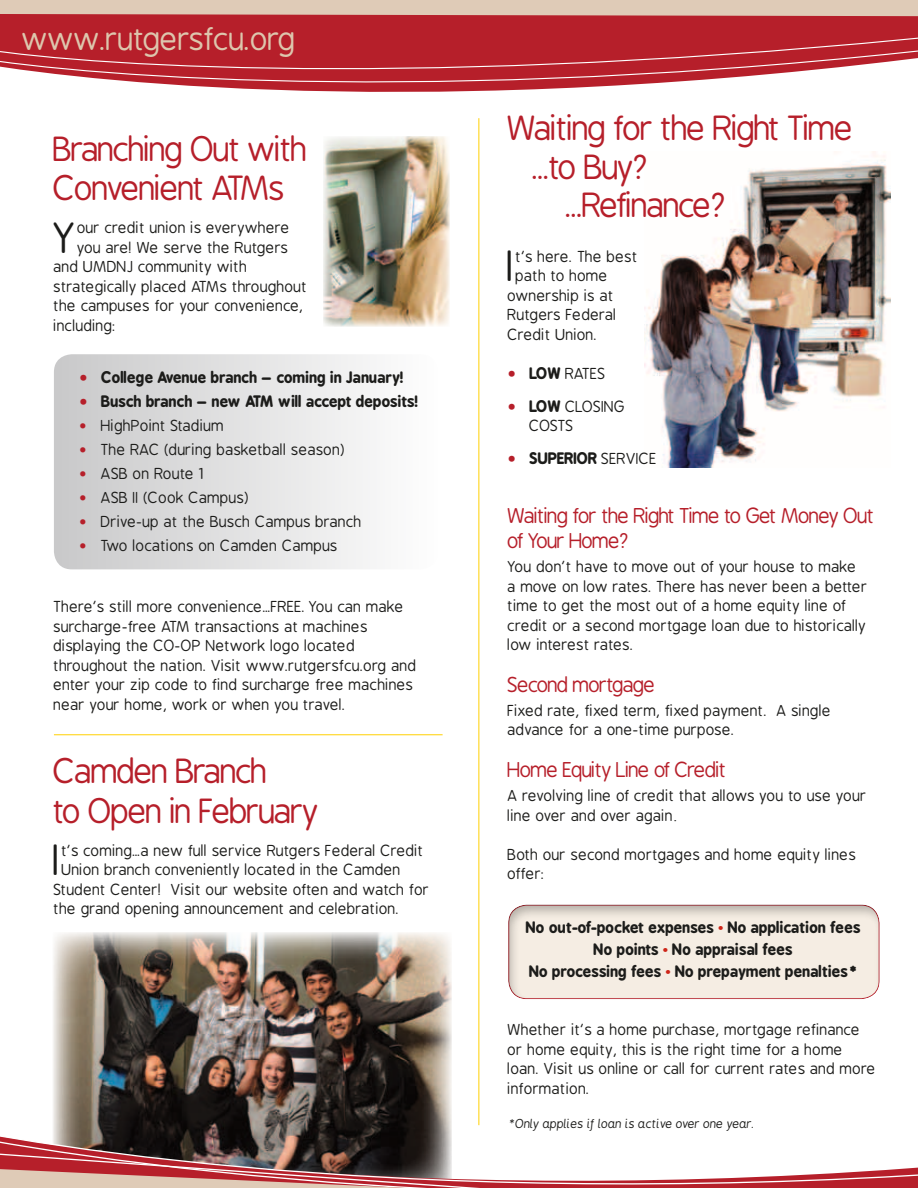
<style>
.page{position:relative;width:918px;height:1188px;background:#fff}
.page>*{position:absolute;margin:0;border:0;box-sizing:border-box;transform-origin:0 0}
.t1{font:41.25px "B Preplay";color:#1c1c1a}
.t2{font:33px/39.8px "B Preplay";letter-spacing:-.06em;color:#b61f2a}
.t3{font:30.9px "B Preplay";letter-spacing:-.03em;color:#ddc6ad}
.t4{font:20.25px/25.5px "B Preplay";letter-spacing:-.06em;color:#b61f2a}
.t5{font:15px/19.5px "B Preplay";color:#1c1c1a}
.t6{font:700 15px/21.8px "B Preplay";color:#1c1c1a;text-align:center}
.t7{font:15px/19.5px "B Preplay";letter-spacing:-.025em;color:#1c1c1a}
.t8{font:italic 12px "B Preplay";color:#1c1c1a}
.s1{color:#b61f2a}
.s2{font-weight:700;color:#b61f2a}
.s3{font-weight:700}
.s4{font-weight:400}
.s5{font-family:"Times New Roman"}
.s6{font-family:"Times New Roman";color:#ce2518}
</style>
<div class="page">
<img style="left:53px;top:932px;width:399px;height:114px">
<svg style="left:0;top:34px;width:918px;height:58px"></svg>
<svg style="left:0;top:0;width:918px;height:34px;background:#c86b68"></svg>
<img style="left:53px;top:1046px;width:427px;height:12px">
<img style="left:0;top:1058px;width:480px;height:88px">
<svg style="left:0;top:1146px;width:918px;height:42px"></svg>
<hr style="left:478px;top:118px;width:1px;height:1007px;background:#ffd000">
<hr style="left:54px;top:734px;width:389px;height:1px;background:#ffd000">
<div style="left:54px;top:354px;width:384px;height:215px;background:linear-gradient(to right,#c8c8c9,#fefefe);border-radius:18px"></div>
<img style="left:323px;top:136px;width:127px;height:190px">
<div style="left:508px;top:902px;width:373px;height:98px;background:#1c1c1a;opacity:.3"></div>
<img style="left:644px;top:151px;width:247px;height:316px">
<h3 class="t3" style="left:22px;top:22px;width:276px">www.rutgersfcu.org</h3>
<h2 class="t2" style="left:54px;top:130px;width:257px">Branching Out with<br>Convenient ATMs</h2>
<h1 class="t1" style="left:54px;top:216px;width:25px">Y</h1>
<p class="t5" style="left:77px;top:219px;width:214px">our credit union is everywhere</p>
<p class="t5" style="left:77px;top:238px;width:213px">you are! We serve the Rutgers</p>
<p class="t5" style="left:54px;top:258px;width:195px">and UMDNJ community with</p>
<p class="t5" style="left:54px;top:277px;width:255px">strategically placed ATMs throughout</p>
<p class="t5" style="left:54px;top:297px;width:252px">the campuses for your convenience,</p>
<p class="t5" style="left:54px;top:316px;width:64px">including:</p>
<p class="t6" style="left:80px;top:366px;width:325px"><span class="s1">•</span> College Avenue branch – coming in January!</p>
<p class="t6" style="left:80px;top:390px;width:340px"><span class="s1">•</span> Busch branch – new ATM will accept deposits!</p>
<p class="t5" style="left:80px;top:416px;width:146px"><span class="s1">•</span> HighPoint Stadium</p>
<p class="t5" style="left:80px;top:440px;width:267px"><span class="s1">•</span> The RAC (during basketball season)</p>
<p class="t5" style="left:80px;top:464px;width:127px"><span class="s1">•</span> ASB on Route 1</p>
<p class="t5" style="left:80px;top:488px;width:171px"><span class="s1">•</span> ASB II (Cook Campus)</p>
<p class="t5" style="left:80px;top:512px;width:284px"><span class="s1">•</span> Drive-up at the Busch Campus branch</p>
<p class="t5" style="left:80px;top:536px;width:260px"><span class="s1">•</span> Two locations on Camden Campus</p>
<p class="t5" style="left:54px;top:597px;width:364px">There’s still more convenience…FREE. You can make surcharge-free ATM transactions at machines displaying the CO-OP Network logo located throughout the nation. Visit www.rutgersfcu.org and enter your zip code to find surcharge free machines near your home, work or when you travel.</p>
<h2 class="t2" style="left:54px;top:752px;width:268px">Camden Branch<br>to Open in February</h2>
<h1 class="t1" style="left:54px;top:838px;width:9px">I</h1>
<p class="t5" style="left:62px;top:841px;width:364px">t’s coming…a new full service Rutgers Federal Credit</p>
<p class="t5" style="left:62px;top:860px;width:341px">Union branch conveniently located in the Camden</p>
<p class="t5" style="left:54px;top:880px;width:377px">Student Center! Visit our website often and watch for</p>
<p class="t5" style="left:54px;top:899px;width:347px">the grand opening announcement and celebration.</p>
<h2 class="t2" style="left:508px;top:110px;width:349px">Waiting for the Right Time</h2>
<h2 class="t2" style="left:533px;top:148px;width:118px">...to Buy?</h2>
<h2 class="t2" style="left:566px;top:186px;width:163px">...Refinance?</h2>
<h1 class="t1" style="left:508px;top:244px;width:9px">I</h1>
<p class="t5" style="left:516px;top:247px;width:124px">t’s here. The best</p>
<p class="t5" style="left:516px;top:267px;width:94px">path to home</p>
<p class="t5" style="left:508px;top:286px;width:108px">ownership is at</p>
<p class="t5" style="left:508px;top:306px;width:110px">Rutgers Federal</p>
<p class="t5" style="left:508px;top:325px;width:91px">Credit Union.</p>
<p class="t5" style="left:508px;top:364px;width:100px"><span class="s2">•</span> <span class="s3">LOW</span> RATES</p>
<p class="t7" style="left:530px;top:397px;width:97px;text-indent:-22px"><span class="s2">•</span> <span class="s3">LOW</span> CLOSING<br>COSTS</p>
<p class="t6" style="left:508px;top:448px;width:151px"><span class="s1">•</span> SUPERIOR <span class="s4">SERVICE</span></p>
<h3 class="t4" style="left:508px;top:503px;width:369px">Waiting for the Right Time to Get Money Out of Your Home?</h3>
<p class="t5" style="left:508px;top:557px;width:362px">You don’t have to move out of your house to make a move on low rates. There has never been a better time to get the most out of a home equity line of credit or a second mortgage loan due to historically low interest rates.</p>
<h3 class="t4" style="left:508px;top:673px;width:150px">Second mortgage</h3>
<p class="t5" style="left:508px;top:701px;width:325px">Fixed rate, fixed term, fixed payment. A single advance for a one-time purpose.</p>
<h3 class="t4" style="left:508px;top:758px;width:221px">Home Equity Line of Credit</h3>
<p class="t5" style="left:508px;top:787px;width:360px">A revolving line of credit that allows you to use your line over and over again<span class="s5">.</span></p>
<p class="t5" style="left:508px;top:845px;width:350px">Both our second mortgages and home equity lines offer:</p>
<p class="t6" style="left:526px;top:917px;width:336px">No out-of-pocket expenses <span class="s6">•</span> No application fees<br>No points <span class="s6">•</span> No appraisal fees<br>No processing fees <span class="s6">•</span> No prepayment penalties*</p>
<p class="t5" style="left:508px;top:1021px;width:370px">Whether it’s a home purchase, mortgage refinance or home equity, this is the right time for a home loan. Visit us online or call for current rates and more information.</p>
<p class="t8" style="left:508px;top:1117px;width:248px">*Only applies if loan is active over one year.</p>
</div>
